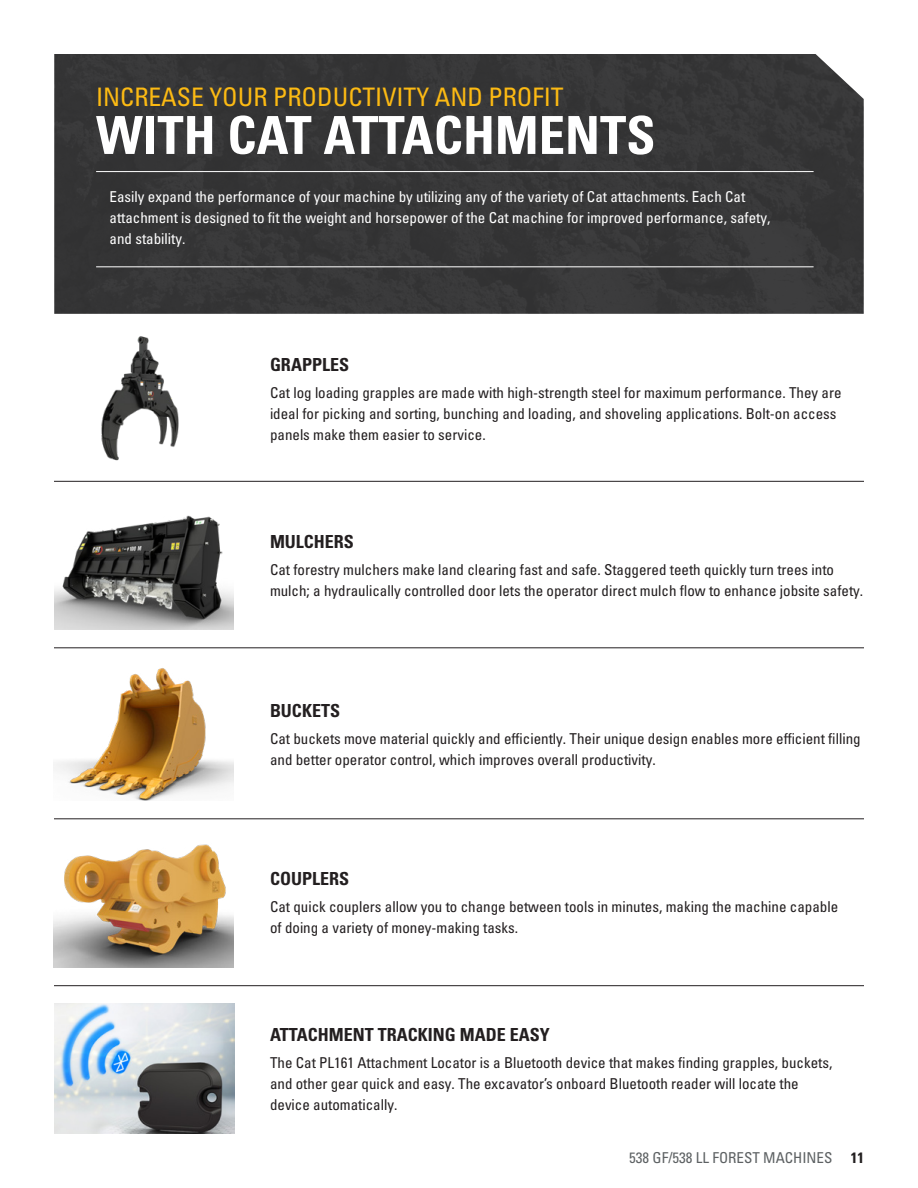
<style>
.page{position:relative;width:918px;height:1188px;background:#fff}
.page>*{position:absolute;margin:0;border:0;box-sizing:border-box;transform-origin:0 0}
.t1{font:52.5px "Univers LTCYR 67 Bold Cond";color:#fff}
.t2{font:condensed 25.5px "Univers LTCYR 57";color:#fcba13}
.t3{font:18px "Univers LTCYR 67 Bold Cond";color:#231f20}
.t4{font:condensed 15px/21px "Univers LTCYR 57";color:#231f20}
.t5{font:condensed 15px/21px "Univers LTCYR 57";color:#fff}
.t6{font:condensed 15px "Univers LTCYR 57";color:#5d6163}
.s1{font-family:"Univers LTCYR 67 Bold Cond";font-stretch:normal;color:#231f20}
</style>
<div class="page">
<img style="left:101px;top:336px;width:78px;height:125px">
<hr style="left:54px;top:648px;width:810px;height:1px;background:#231f20">
<hr style="left:54px;top:819px;width:810px;height:1px;background:#231f20">
<img style="left:54px;top:668px;width:180px;height:133px">
<img style="left:54px;top:844px;width:180px;height:124px">
<img style="left:55px;top:1004px;width:179px;height:130px">
<hr style="left:54px;top:985px;width:810px;height:1px;background:#231f20">
<div style="left:54px;top:54px;width:810px;height:260px;background:#363637"></div>
<hr style="left:96px;top:171px;width:718px;height:1px;background:#fff">
<hr style="left:96px;top:266px;width:718px;height:1px;background:#fff">
<img style="left:54px;top:515px;width:180px;height:115px">
<hr style="left:54px;top:481px;width:810px;height:1px;background:#231f20">
<h2 class="t2" style="left:96px;top:81px;width:469px">INCREASE YOUR PRODUCTIVITY AND PROFIT</h2>
<h1 class="t1" style="left:96px;top:103px;width:561px">WITH CAT ATTACHMENTS</h1>
<p class="t5" style="left:110px;top:186px;width:662px">Easily expand the performance of your machine by utilizing any of the variety of Cat attachments. Each Cat attachment is designed to fit the weight and horsepower of the Cat machine for improved performance, safety, and stability.</p>
<p class="t3" style="left:270px;top:354px;width:81px">GRAPPLES</p>
<p class="t4" style="left:270px;top:382px;width:573px">Cat log loading grapples are made with high-strength steel for maximum performance. They are ideal for picking and sorting, bunching and loading, and shoveling applications. Bolt-on access panels make them easier to service.</p>
<p class="t3" style="left:270px;top:531px;width:86px">MULCHERS</p>
<p class="t4" style="left:270px;top:559px;width:595px">Cat forestry mulchers make land clearing fast and safe. Staggered teeth quickly turn trees into mulch; a hydraulically controlled door lets the operator direct mulch flow to enhance jobsite safety.</p>
<p class="t3" style="left:270px;top:699px;width:72px">BUCKETS</p>
<p class="t4" style="left:270px;top:727px;width:592px">Cat buckets move material quickly and efficiently. Their unique design enables more efficient filling and better operator control, which improves overall productivity.</p>
<p class="t3" style="left:270px;top:868px;width:81px">COUPLERS</p>
<p class="t4" style="left:270px;top:896px;width:570px">Cat quick couplers allow you to change between tools in minutes, making the machine capable of doing a variety of money-making tasks.</p>
<p class="t3" style="left:270px;top:1024px;width:281px">ATTACHMENT TRACKING MADE EASY</p>
<p class="t4" style="left:270px;top:1052px;width:564px">The Cat PL161 Attachment Locator is a Bluetooth device that makes finding grapples, buckets, and other gear quick and easy. The excavator’s onboard Bluetooth reader will locate the device automatically.</p>
<p class="t6" style="left:629px;top:1148px;width:236px">538 GF/538 LL FOREST MACHINES <span class="s1">11</span></p>
</div>
